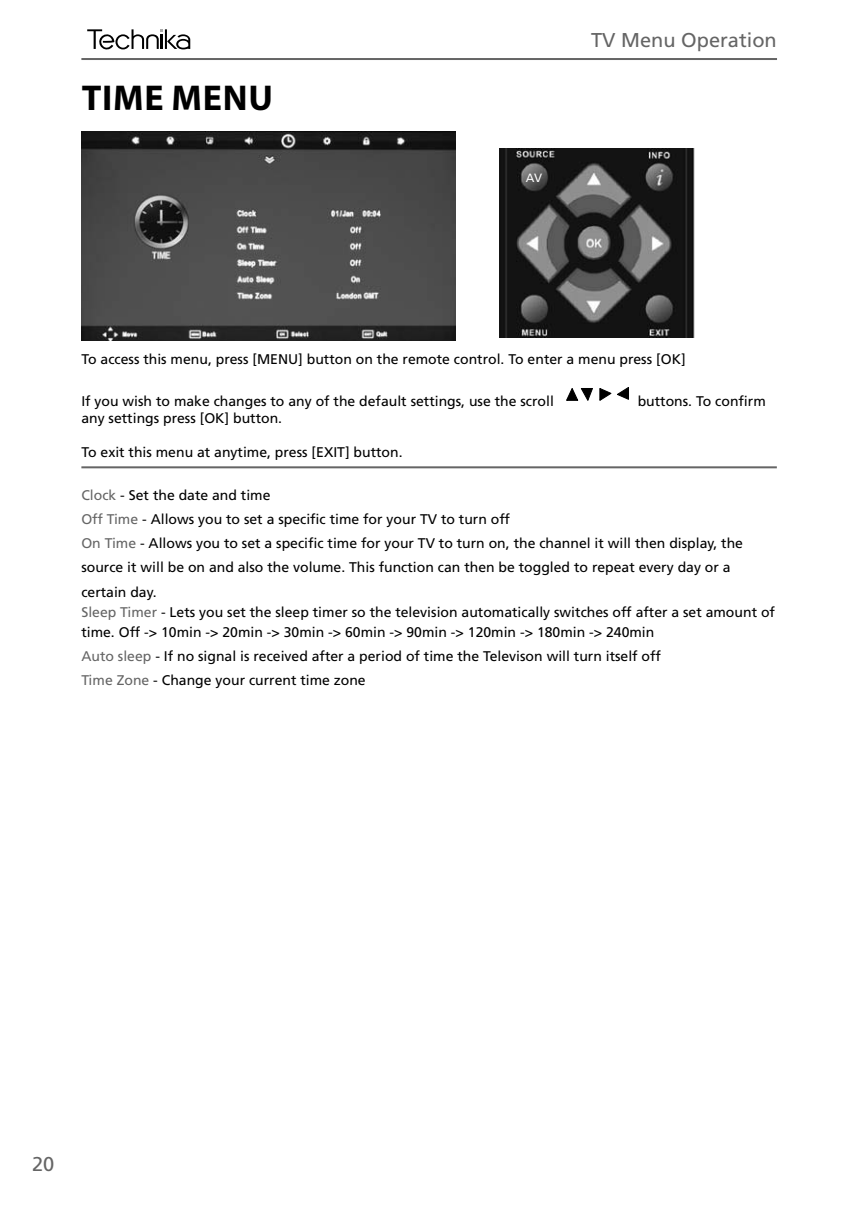
<style>
.page{position:relative;width:856px;height:1208px;background:#fff}
.page>*{position:absolute;margin:0;border:0;box-sizing:border-box;transform-origin:0 0}
.t1{font:700 36px "Myriad Pro";letter-spacing:.02em;color:#000}
.t2{font:20px "Frutiger LT Std";color:#656565}
.t3{font:14px/24px "Frutiger LT Std";color:#000}
.t4{font:12px "Frutiger LT Std";color:#fff}
.s1{color:#656565}
</style>
<div class="page">
<hr style="left:81px;top:58px;width:696px;height:2px;background:#656565">
<svg style="left:87px;top:29px;width:103px;height:21px"></svg>
<img style="left:81px;top:131px;width:374px;height:209px">
<img style="left:499px;top:149px;width:196px;height:189px">
<svg style="left:566px;top:387px;width:63px;height:14px"></svg>
<hr style="left:81px;top:466px;width:695px;height:2px;background:#656565">
<h1 class="t1" style="left:82px;top:84px;width:193px">TIME MENU</h1>
<p class="t4" style="left:526px;top:172px;width:18px">AV</p>
<h2 class="t2" style="left:591px;top:30px;width:187px">TV Menu Operation</h2>
<p class="t3" style="left:81px;top:348px;width:605px">To access this menu, press [MENU] button on the remote control. To enter a menu press [OK]</p>
<p class="t3" style="left:81px;top:390px;width:474px">If you wish to make changes to any of the default settings, use the scroll</p>
<p class="t3" style="left:637px;top:390px;width:130px">buttons. To confirm</p>
<p class="t3" style="left:81px;top:407px;width:202px">any settings press [OK] button.</p>
<p class="t3" style="left:81px;top:440px;width:323px">To exit this menu at anytime, press [EXIT] button.</p>
<p class="t3" style="left:81px;top:484px;width:663px"><span class="s1">Clock</span> - Set the date and time<br><span class="s1">Off Time</span> - Allows you to set a specific time for your TV to turn off<br><span class="s1">On Time</span> - Allows you to set a specific time for your TV to turn on, the channel it will then display, the source it will be on and also the volume. This function can then be toggled to repeat every day or a certain day.</p>
<p class="t3" style="left:81px;top:602px;width:695px;line-height:20px"><span class="s1">Sleep Timer</span> - Lets you set the sleep timer so the television automatically switches off after a set amount of time. Off -&gt; 10min -&gt; 20min -&gt; 30min -&gt; 60min -&gt; 90min -&gt; 120min -&gt; 180min -&gt; 240min</p>
<p class="t3" style="left:81px;top:644px;width:581px"><span class="s1">Auto sleep</span> - If no signal is received after a period of time the Televison will turn itself off<br><span class="s1">Time Zone</span> - Change your current time zone</p>
<h2 class="t2" style="left:32px;top:1154px;width:24px">20</h2>
</div>
